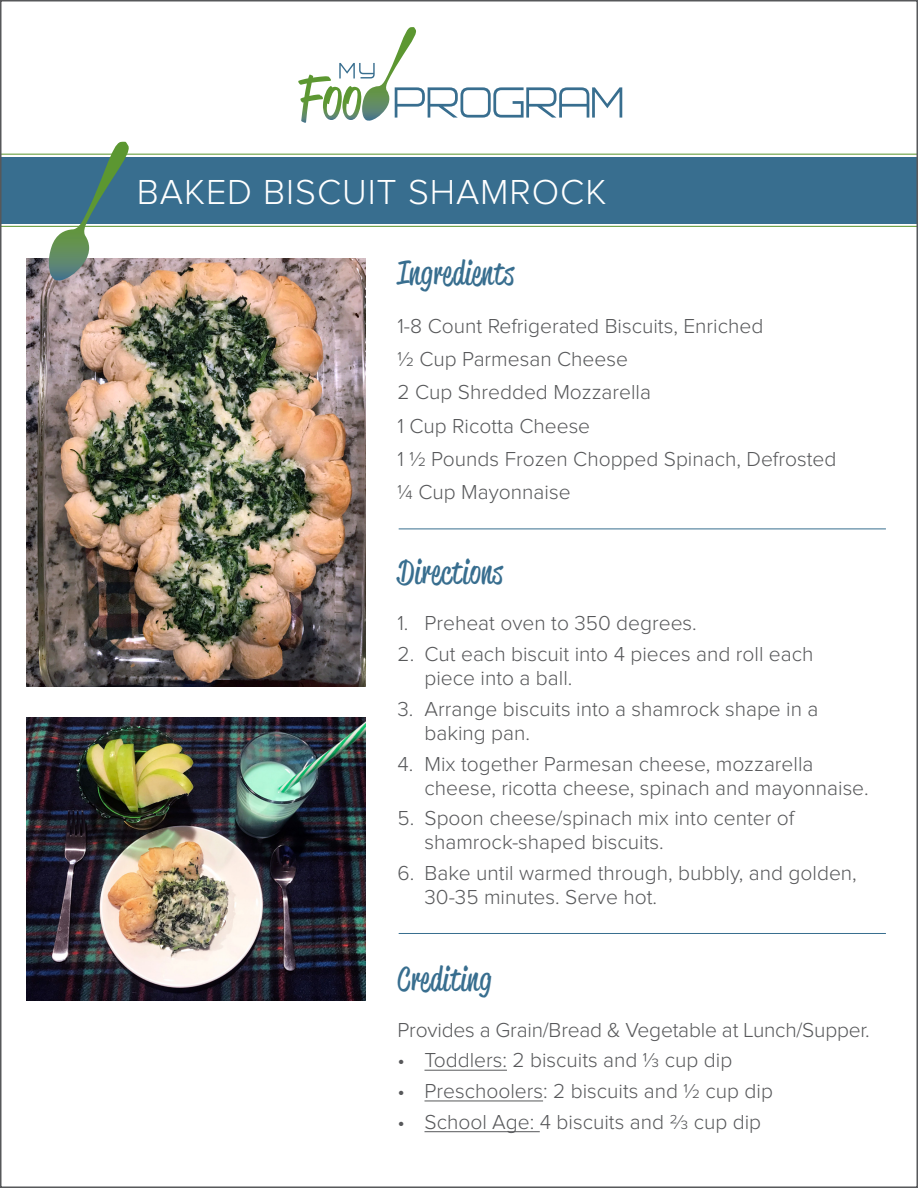
<style>
.page{position:relative;width:918px;height:1188px;background:#fff}
.page>*{position:absolute;margin:0;border:0;box-sizing:border-box;transform-origin:0 0}
.t1{font:300 36px "Proxima Nova";letter-spacing:.025em;color:#fff}
.t2{font:33px "Reklame Script Regular DEMO";letter-spacing:.025em;color:#386e8f}
.t3{font:300 21px/24px "Proxima Nova";color:#57585a}
</style>
<div class="page">
<img style="left:26px;top:258px;width:339px;height:429px">
<img style="left:26px;top:717px;width:339px;height:284px">
<div style="left:0;top:157px;width:918px;height:67px;background:#386e8f"></div>
<hr style="left:399px;top:529px;width:487px;height:1px;background:#386e8f">
<hr style="left:399px;top:933px;width:487px;height:1px;background:#386e8f">
<hr style="left:0;top:154px;width:918px;height:1px;background:#5c9731">
<hr style="left:0;top:226px;width:918px;height:1px;background:#5c9731">
<svg style="left:47px;top:142px;width:85px;height:139px"></svg>
<svg style="left:298px;top:27px;width:324px;height:96px"></svg>
<hr style="left:424px;top:1070px;width:83px;height:1px;background:#57585a">
<hr style="left:424px;top:1101px;width:119px;height:1px;background:#57585a">
<hr style="left:424px;top:1131px;width:116px;height:1px;background:#57585a">
<p class="t1" style="left:137px;top:175px;width:471px">BAKED BISCUIT SHAMROCK</p>
<p class="t2" style="left:398px;top:259px;width:118px">Ingredients</p>
<p class="t3" style="left:398px;top:315px;width:367px">1-8 Count Refrigerated Biscuits, Enriched</p>
<p class="t3" style="left:398px;top:348px;width:232px">½ Cup Parmesan Cheese</p>
<p class="t3" style="left:398px;top:381px;width:255px">2 Cup Shredded Mozzarella</p>
<p class="t3" style="left:398px;top:415px;width:194px">1 Cup Ricotta Cheese</p>
<p class="t3" style="left:398px;top:448px;width:440px">1 ½ Pounds Frozen Chopped Spinach, Defrosted</p>
<p class="t3" style="left:398px;top:481px;width:175px">¼ Cup Mayonnaise</p>
<p class="t2" style="left:398px;top:558px;width:107px">Directions</p>
<p class="t3" style="left:398px;top:612px;width:301px">1. Preheat oven to 350 degrees.</p>
<p class="t3" style="left:424px;top:643px;width:391px;text-indent:-27px">2. Cut each biscuit into 4 pieces and roll each piece into a ball.</p>
<p class="t3" style="left:424px;top:698px;width:396px;text-indent:-27px">3. Arrange biscuits into a shamrock shape in a baking pan.</p>
<p class="t3" style="left:424px;top:752px;width:446px;text-indent:-27px">4. Mix together Parmesan cheese, mozzarella cheese, ricotta cheese, spinach and mayonnaise.</p>
<p class="t3" style="left:424px;top:807px;width:371px;text-indent:-27px">5. Spoon cheese/spinach mix into center of shamrock-shaped biscuits.</p>
<p class="t3" style="left:424px;top:862px;width:434px;text-indent:-27px">6. Bake until warmed through, bubbly, and golden,<br>30-35 minutes. Serve hot.</p>
<p class="t2" style="left:398px;top:965px;width:95px">Crediting</p>
<p class="t3" style="left:398px;top:1019px;width:474px">Provides a Grain/Bread &amp; Vegetable at Lunch/Supper.</p>
<p class="t3" style="left:398px;top:1049px;width:336px">• Toddlers: 2 biscuits and ⅓ cup dip</p>
<p class="t3" style="left:398px;top:1080px;width:377px">• Preschoolers: 2 biscuits and ½ cup dip</p>
<p class="t3" style="left:398px;top:1111px;width:365px">• School Age: 4 biscuits and ⅔ cup dip</p>
</div>
